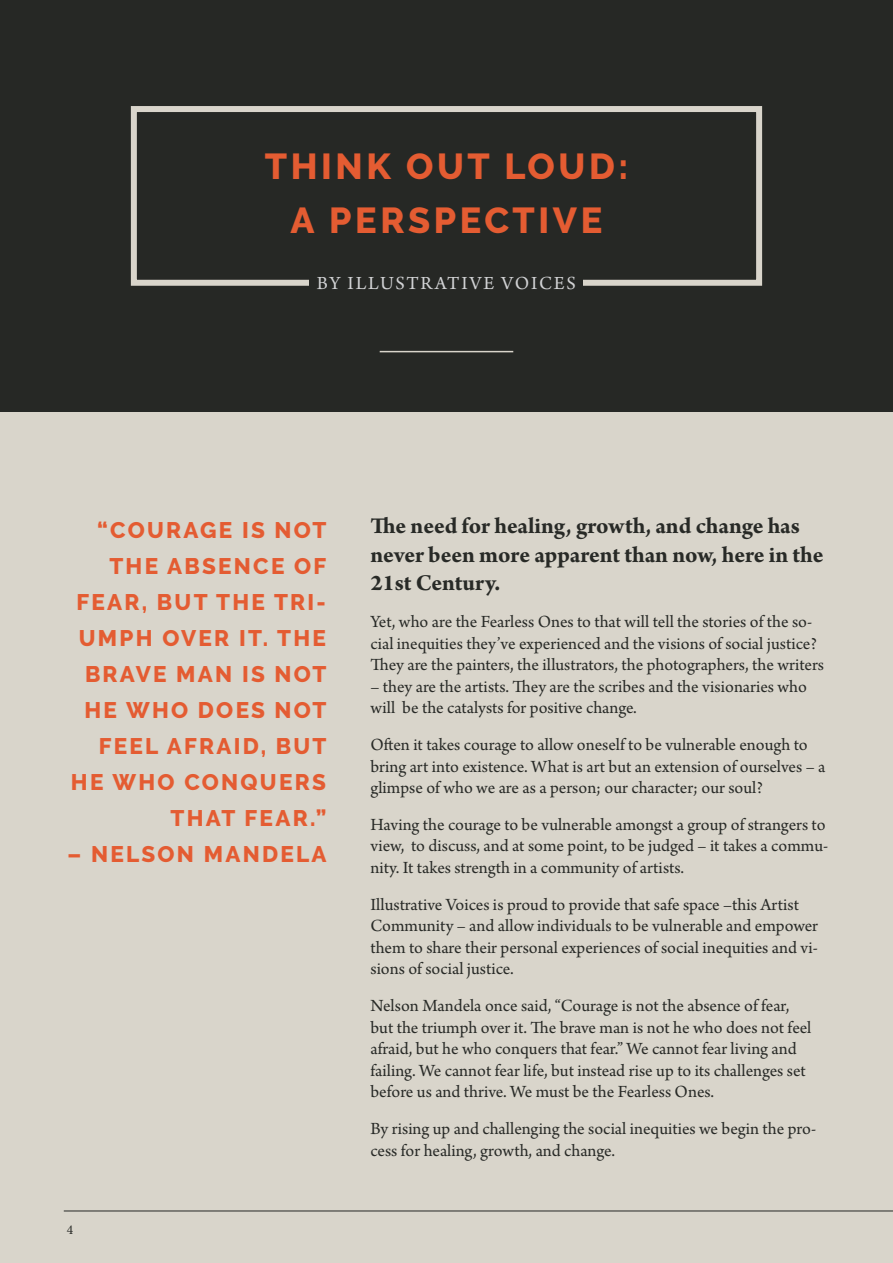
<style>
.page{position:relative;width:893px;height:1263px;background:#d9d5cb}
.page>*{position:absolute;margin:0;border:0;box-sizing:border-box;transform-origin:0 0}
.Header_-_Align_Cente{font:800 36px "Raleway";letter-spacing:.1em;color:#e45c32}
.t1{font:700 24px/28.8px "Arno Pro";letter-spacing:-.005em;color:#262825}
.Pull_Text_-_Align_Ri{font:800 22.5px/36px "Raleway";letter-spacing:.1em;color:#e45c32;text-align:right}
.Subhead_-_Align_Cent{font:19.5px "Arno Pro";letter-spacing:.09em;color:#d1d2d4}
.t2{font:18px/21.6px "Arno Pro";color:#262825}
.t3{font:13.5px "Minion Pro";color:#262825}
</style>
<div class="page">
<div style="left:0;top:0;width:893px;height:411px;background:#262825"></div>
<hr style="left:380px;top:351px;width:133px;height:1px;background:#d9d5cb">
<div style="left:131px;top:106px;width:631px;height:180px;border:6px solid #d9d5cb"></div>
<hr style="left:64px;top:1211px;width:829px;height:1px;background:#262825">
<div style="left:310px;top:275px;width:273px;height:21px;background:#262825"></div>
<p class="Header_-_Align_Cente" style="left:265px;top:146px;width:365px">THINK OUT LOUD:</p>
<p class="Header_-_Align_Cente" style="left:291px;top:200px;width:313px">A PERSPECTIVE</p>
<p class="Subhead_-_Align_Cent" style="left:317px;top:272px;width:261px">BY ILLUSTRATIVE VOICES</p>
<p class="Pull_Text_-_Align_Ri" style="left:71px;top:512px;width:257px">“COURAGE IS NOT<br>THE ABSENCE OF<br>FEAR, BUT THE TRI-<br>UMPH OVER IT. THE<br>BRAVE MAN IS NOT<br>HE WHO DOES NOT<br>FEEL AFRAID, BUT<br>HE WHO CONQUERS<br>THAT FEAR.”</p>
<p class="Pull_Text_-_Align_Ri" style="left:67px;top:836px;width:261px">– NELSON MANDELA</p>
<p class="t3" style="left:67px;top:1220px;width:8px">4</p>
<h2 class="t1" style="left:370px;top:512px;width:455px">The need for healing, growth, and change has never been more apparent than now, here in the<br>21st Century.</h2>
<p class="t2" style="left:370px;top:612px;width:455px">Yet, who are the Fearless Ones to that will tell the stories of the so&shy;cial inequities they’ve experienced and the visions of social justice?<br>They are the painters, the illustrators, the photographers, the writers</p>
<p class="t2" style="left:370px;top:676px;width:438px">– they are the artists. They are the scribes and the visionaries who will be the catalysts for positive change.</p>
<p class="t2" style="left:370px;top:735px;width:456px">Often it takes courage to allow oneself to be vulnerable enough to bring art into existence. What is art but an extension of ourselves – a glimpse of who we are as a person; our character; our soul?</p>
<p class="t2" style="left:370px;top:814px;width:459px">Having the courage to be vulnerable amongst a group of strangers to view, to discuss, and at some point, to be judged – it takes a commu&shy;nity. It takes strength in a community of artists.</p>
<p class="t2" style="left:370px;top:894px;width:449px">Illustrative Voices is proud to provide that safe space –this Artist Community – and allow individuals to be vulnerable and empower them to share their personal experiences of social inequities and vi&shy;sions of social justice.</p>
<p class="t2" style="left:370px;top:996px;width:442px">Nelson Mandela once said, “Courage is not the absence of fear, but the triumph over it. The brave man is not he who does not feel afraid, but he who conquers that fear.” We cannot fear living and failing. We cannot fear life, but instead rise up to its challenges set before us and thrive. We must be the Fearless Ones.</p>
<p class="t2" style="left:370px;top:1119px;width:447px">By rising up and challenging the social inequities we begin the pro&shy;cess for healing, growth, and change.</p>
</div>
